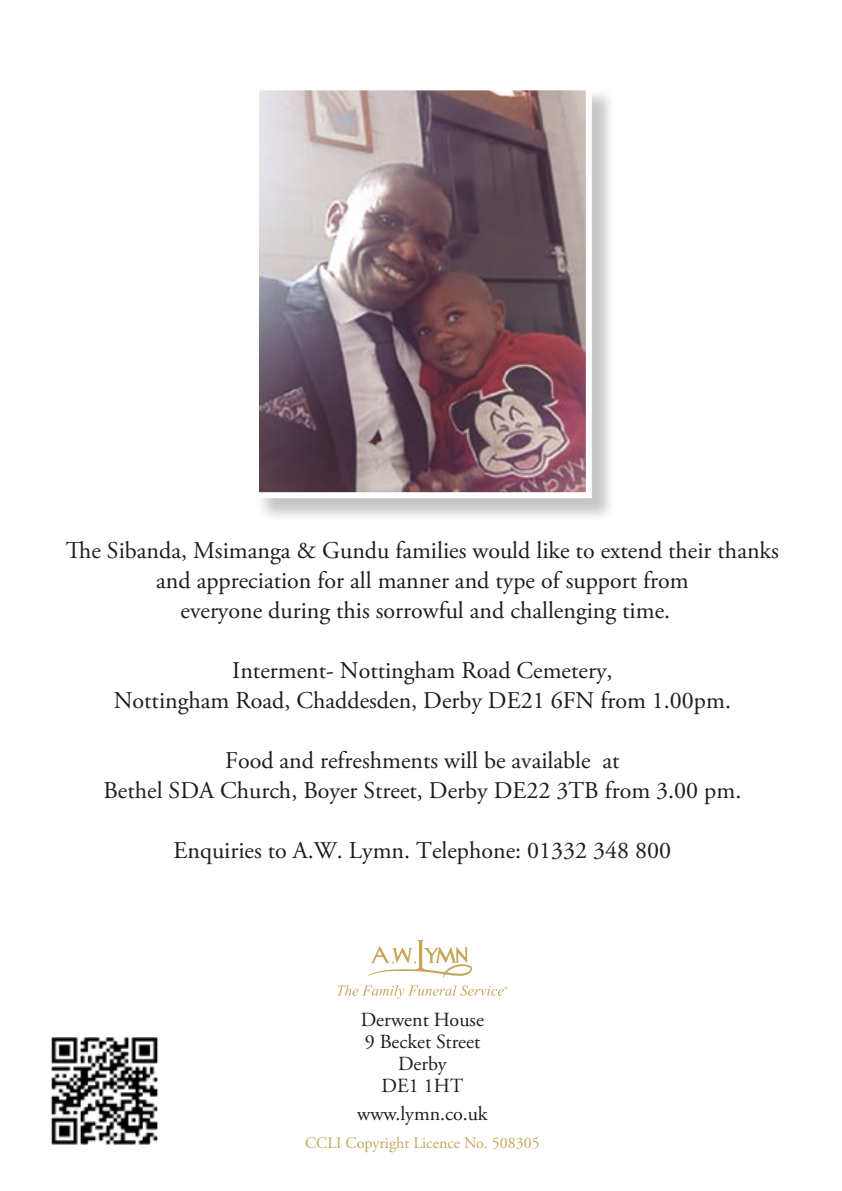
<style>
.page{position:relative;width:842px;height:1191px;background:#fff}
.page>*{position:absolute;margin:0;border:0;box-sizing:border-box;transform-origin:0 0}
.t1{font:24px/30px "Adobe Garamond Pro";color:#1d1d1b;text-align:center}
.t2{font:20px/22px "Adobe Garamond Pro";color:#1d1d1b;text-align:center}
.t3{font:16px "Adobe Garamond Pro";color:#c6a65b}
</style>
<div class="page">
<div style="left:256px;top:88px;width:361px;height:435px;background:#1d1d1b;opacity:.25"></div>
<img style="left:260px;top:91px;width:325px;height:400px">
<div style="left:253px;top:84px;width:339px;height:414px;border:6px solid #fff"></div>
<svg style="left:337px;top:939px;width:170px;height:59px"></svg>
<img style="left:51px;top:1037px;width:107px;height:108px">
<p class="t1" style="left:66px;top:536px;width:714px">The Sibanda, Msimanga &amp; Gundu families would like to extend their thanks and appreciation for all manner and type of support from<br>everyone during this sorrowful and challenging time.</p>
<p class="t1" style="left:114px;top:656px;width:619px">Interment- Nottingham Road Cemetery,<br>Nottingham Road, Chaddesden, Derby DE21 6FN from 1.00pm.</p>
<p class="t1" style="left:103px;top:746px;width:639px">Food and refreshments will be available at<br>Bethel SDA Church, Boyer Street, Derby DE22 3TB from 3.00 pm.</p>
<p class="t1" style="left:173px;top:836px;width:499px">Enquiries to A.W. Lymn. Telephone: 01332 348 800</p>
<p class="t2" style="left:361px;top:1009px;width:125px">Derwent House<br>9 Becket Street<br>Derby<br>DE1 1HT</p>
<p class="t2" style="left:357px;top:1103px;width:132px">www.lymn.co.uk</p>
<p class="t3" style="left:305px;top:1133px;width:236px">CCLI Copyright Licence No. 508305</p>
</div>
